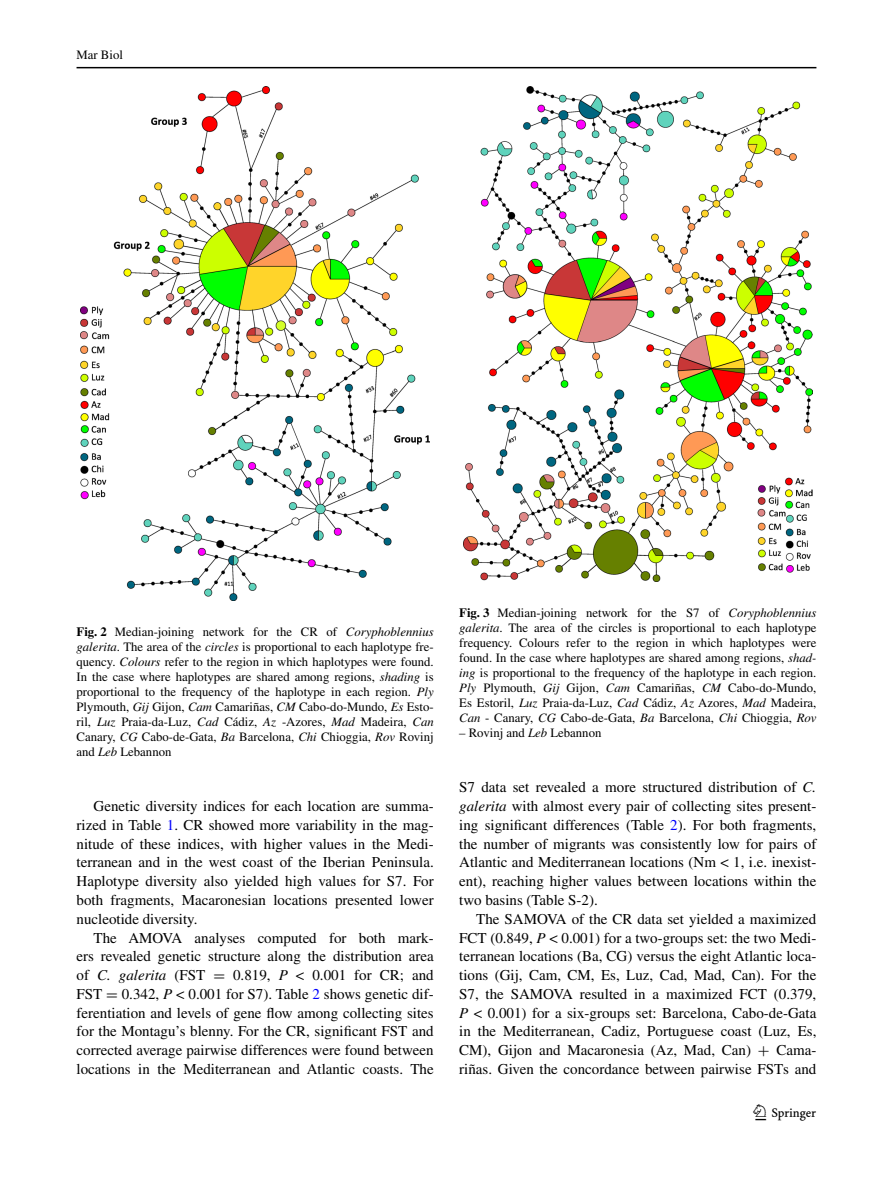
<style>
.page{position:relative;width:893px;height:1187px;background:#fff}
.page>*{position:absolute;margin:0;border:0;box-sizing:border-box;transform-origin:0 0}
.t1{font:22.5px "Springnew";color:#000}
.t2{font:15px/18.8px "Times";color:#000;text-align:justify}
.t3{font:12.75px/15px "Times";color:#000;text-align:justify}
.s1{font-weight:700}
.s2{font-style:italic}
.s3{color:#00f}
.s4{font-family:"MTSY"}
</style>
<div class="page">
<hr style="left:77px;top:67px;width:739px;height:1px;background:#000">
<img style="left:81px;top:87px;width:348px;height:513px">
<img style="left:463px;top:87px;width:349px;height:494px">
<p class="t3" style="left:77px;top:48px;width:48px">Mar Biol</p>
<p class="t3" style="left:77px;top:623px;width:359px"><span class="s1">Fig. 2</span> Median-joining network for the CR of <span class="s2">Coryphoblennius galerita</span>. The area of the <span class="s2">circles</span> is proportional to each haplotype fre&shy;quency. <span class="s2">Colours</span> refer to the region in which haplotypes were found.<br>In the case where haplotypes are shared among regions, <span class="s2">shading</span> is proportional to the frequency of the haplotype in each region. <span class="s2">Ply </span>Plymouth, <span class="s2">Gij</span> Gijon, <span class="s2">Cam</span> Camariñas, <span class="s2">CM</span> Cabo-do-Mundo, <span class="s2">Es</span> Esto&shy;ril, <span class="s2">Luz</span> Praia-da-Luz, <span class="s2">Cad</span> Cádiz, <span class="s2">Az</span> -Azores, <span class="s2">Mad</span> Madeira, <span class="s2">Can </span>Canary, <span class="s2">CG</span> Cabo-de-Gata, <span class="s2">Ba</span> Barcelona, <span class="s2">Chi</span> Chioggia, <span class="s2">Rov</span> Rovinj and <span class="s2">Leb</span> Lebannon</p>
<p class="t2" style="left:77px;top:796px;width:359px;text-indent:17px">Genetic diversity indices for each location are summa&shy;rized in Table <span class="s3">1</span>. CR showed more variability in the mag&shy;nitude of these indices, with higher values in the Medi&shy;terranean and in the west coast of the Iberian Peninsula.<br>Haplotype diversity also yielded high values for S7. For both fragments, Macaronesian locations presented lower nucleotide diversity.</p>
<p class="t2" style="left:77px;top:927px;width:359px;text-indent:17px">The AMOVA analyses computed for both mark&shy;ers revealed genetic structure along the distribution area of <span class="s2">C. galerita</span> (FST <span class="s4">=</span> 0.819, <span class="s2">P</span> &lt; 0.001 for CR; and FST <span class="s4">=</span> 0.342, <span class="s2">P</span> &lt; 0.001 for S7). Table <span class="s3">2</span> shows genetic dif&shy;ferentiation and levels of gene flow among collecting sites for the Montagu’s blenny. For the CR, significant FST and corrected average pairwise differences were found between locations in the Mediterranean and Atlantic coasts. The</p>
<p class="t3" style="left:459px;top:605px;width:359px"><span class="s1">Fig. 3</span> Median-joining network for the S7 of <span class="s2">Coryphoblennius galerita</span>. The area of the circles is proportional to each haplotype frequency. Colours refer to the region in which haplotypes were found. In the case where haplotypes are shared among regions, <span class="s2">shad&shy;ing</span> is proportional to the frequency of the haplotype in each region.<br><span class="s2">Ply</span> Plymouth, <span class="s2">Gij</span> Gijon, <span class="s2">Cam</span> Camariñas, <span class="s2">CM</span> Cabo-do-Mundo, Es Estoril, <span class="s2">Luz</span> Praia-da-Luz, <span class="s2">Cad</span> Cádiz, <span class="s2">Az</span> Azores, <span class="s2">Mad</span> Madeira, <span class="s2">Can</span> - Canary, <span class="s2">CG</span> Cabo-de-Gata, <span class="s2">Ba</span> Barcelona, <span class="s2">Chi</span> Chioggia, <span class="s2">Rov</span></p>
<p class="t3" style="left:459px;top:725px;width:144px">– Rovinj and <span class="s2">Leb</span> Lebannon</p>
<p class="t2" style="left:459px;top:777px;width:359px">S7 data set revealed a more structured distribution of <span class="s2">C. galerita</span> with almost every pair of collecting sites present&shy;ing significant differences (Table <span class="s3">2</span>). For both fragments, the number of migrants was consistently low for pairs of Atlantic and Mediterranean locations (Nm &lt; 1, i.e. inexist&shy;ent), reaching higher values between locations within the two basins (Table S-2).</p>
<p class="t2" style="left:459px;top:909px;width:359px;text-indent:17px">The SAMOVA of the CR data set yielded a maximized FCT (0.849, <span class="s2">P</span> &lt; 0.001) for a two-groups set: the two Medi&shy;terranean locations (Ba, CG) versus the eight Atlantic loca&shy;tions (Gij, Cam, CM, Es, Luz, Cad, Mad, Can). For the S7, the SAMOVA resulted in a maximized FCT (0.379, <span class="s2">P</span> &lt; 0.001) for a six-groups set: Barcelona, Cabo-de-Gata in the Mediterranean, Cadiz, Portuguese coast (Luz, Es, CM), Gijon and Macaronesia (Az, Mad, Can) <span class="s4">+</span> Cama&shy;riñas. Given the concordance between pairwise FSTs and</p>
<h1 class="t1" style="left:755px;top:1104px;width:62px">1 3</h1>
</div>
